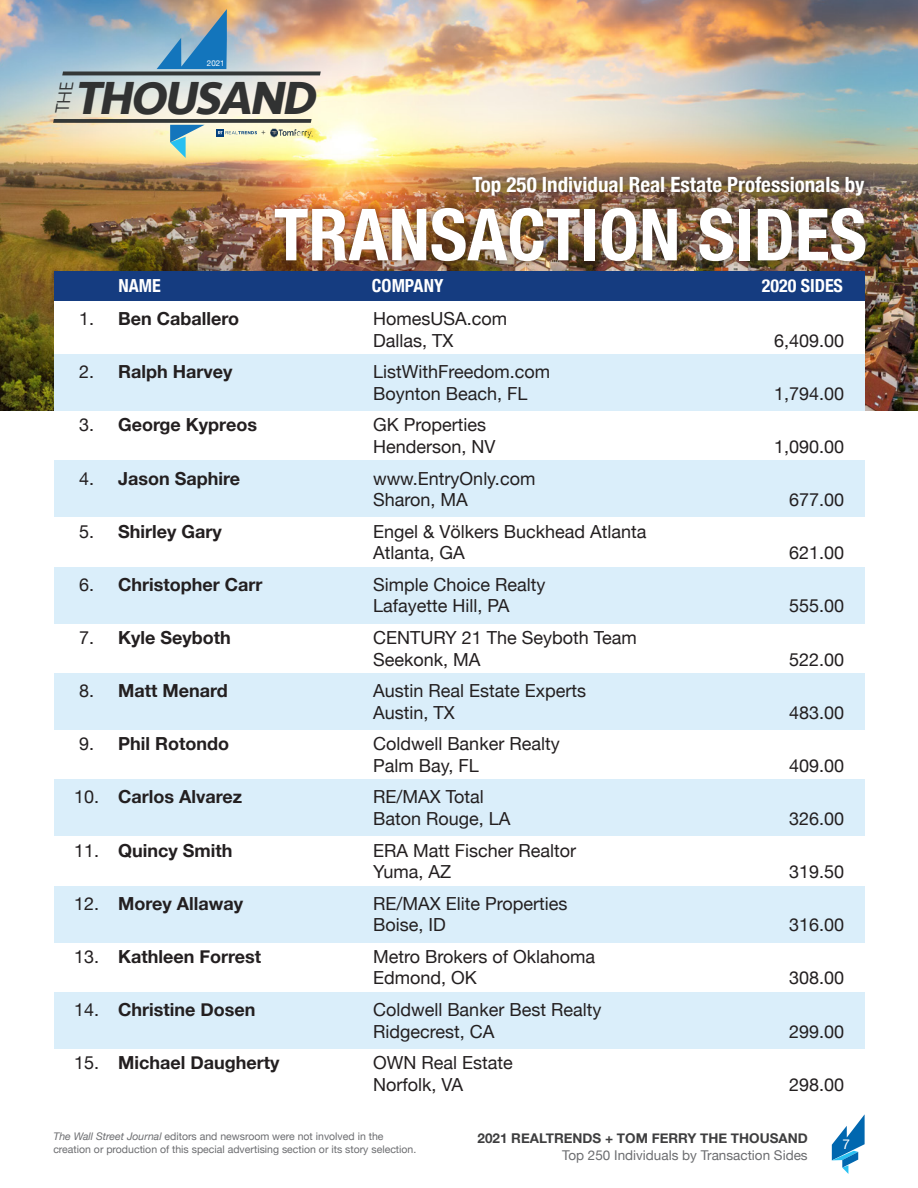
<style>
.page{position:relative;width:918px;height:1188px;background:#fff}
.page>*{position:absolute;margin:0;border:0;box-sizing:border-box;transform-origin:0 0}
.t1{font:700 condensed 72px "Helvetica Neue";color:#fff}
.t2{font:italic 700 47.7px "Seravek";color:#313232}
.t3{font:700 condensed 21px "Helvetica Neue";color:#fff}
.t4{font:18px/21.6px "Helvetica Neue";color:#231f20}
.t5{font:700 18px "Helvetica Neue";color:#231f20}
.t6{font:700 condensed 18px "Helvetica Neue";color:#fff}
.t7{font:13.5px "Helvetica Neue";color:#6c6d70}
.t8{font:700 13.5px "Helvetica Neue";color:#3e3e3f}
.t9{font:13.5px "Helvetica Neue";color:#fff}
.t10{font:10.5px/12.6px "Helvetica Neue";color:#6c6d70}
.t11{font:7.95px "Helvetica Neue";color:#fff}
.t12{font:300 7.95px "Seravek";color:#333737}
.s1{font-weight:400}
.s2{font-style:italic}
</style>
<div class="page">
<svg style="left:832px;top:1114px;width:33px;height:60px"></svg>
<img style="left:0;top:0;width:918px;height:410px">
<div style="left:467px;top:171px;width:403px;height:31px;background:#231f20;opacity:.55"></div>
<div style="left:269px;top:202px;width:602px;height:65px;background:#231f20;opacity:.55"></div>
<div style="left:54px;top:272px;width:811px;height:29px;background:#153c80"></div>
<div style="left:54px;top:301px;width:811px;height:800px;background:#fff"></div>
<div style="left:54px;top:354px;width:811px;height:56px;background:#daeefa"></div>
<div style="left:54px;top:461px;width:811px;height:56px;background:#daeefa"></div>
<div style="left:54px;top:567px;width:811px;height:56px;background:#daeefa"></div>
<div style="left:54px;top:673px;width:811px;height:57px;background:#daeefa"></div>
<div style="left:54px;top:780px;width:811px;height:56px;background:#daeefa"></div>
<div style="left:54px;top:886px;width:811px;height:56px;background:#daeefa"></div>
<div style="left:54px;top:993px;width:811px;height:56px;background:#daeefa"></div>
<svg style="left:62px;top:9px;width:259px;height:66px;background:#99a9b2"></svg>
<svg style="left:53px;top:119px;width:259px;height:39px;background:#d9d5ac"></svg>
<img style="left:270px;top:129px;width:42px;height:8px">
<svg style="left:55px;top:83px;width:19px;height:30px"></svg>
<p class="t11" style="left:207px;top:58px;width:19px">2021</p>
<p class="t2" style="left:74px;top:60px;width:256px">THOUSAND</p>
<p class="t12" style="left:261px;top:128px;width:6px">+</p>
<p class="t3" style="left:472px;top:167px;width:394px">Top 250 Individual Real Estate Professionals by</p>
<p class="t1" style="left:274px;top:175px;width:595px">TRANSACTION SIDES</p>
<p class="t6" style="left:118px;top:270px;width:44px">NAME</p>
<p class="t6" style="left:372px;top:270px;width:73px">COMPANY</p>
<p class="t6" style="left:762px;top:270px;width:83px">2020 SIDES</p>
<p class="t5" style="left:79px;top:305px;width:161px"><span class="s1">1.</span> Ben Caballero</p>
<p class="t4" style="left:373px;top:309px;width:136px">HomesUSA.com<br>Dallas, TX</p>
<p class="t4" style="left:774px;top:331px;width:72px">6,409.00</p>
<p class="t5" style="left:79px;top:358px;width:155px"><span class="s1">2.</span> Ralph Harvey</p>
<p class="t4" style="left:373px;top:362px;width:179px">ListWithFreedom.com<br>Boynton Beach, FL</p>
<p class="t5" style="left:79px;top:411px;width:179px"><span class="s1">3.</span> George Kypreos</p>
<p class="t4" style="left:373px;top:415px;width:124px">GK Properties<br>Henderson, NV</p>
<p class="t5" style="left:79px;top:464px;width:163px"><span class="s1">4.</span> Jason Saphire</p>
<p class="t4" style="left:373px;top:468px;width:164px">www.EntryOnly.com<br>Sharon, MA</p>
<p class="t5" style="left:79px;top:517px;width:144px"><span class="s1">5.</span> Shirley Gary</p>
<p class="t4" style="left:373px;top:522px;width:275px">Engel &amp; Völkers Buckhead Atlanta<br>Atlanta, GA</p>
<p class="t5" style="left:79px;top:570px;width:185px"><span class="s1">6.</span> Christopher Carr</p>
<p class="t4" style="left:373px;top:575px;width:174px">Simple Choice Realty<br>Lafayette Hill, PA</p>
<p class="t5" style="left:79px;top:623px;width:153px"><span class="s1">7.</span> Kyle Seyboth</p>
<p class="t4" style="left:373px;top:628px;width:265px">CENTURY 21 The Seyboth Team<br>Seekonk, MA</p>
<p class="t5" style="left:79px;top:677px;width:150px"><span class="s1">8.</span> Matt Menard</p>
<p class="t4" style="left:373px;top:681px;width:215px">Austin Real Estate Experts<br>Austin, TX</p>
<p class="t5" style="left:79px;top:730px;width:151px"><span class="s1">9.</span> Phil Rotondo</p>
<p class="t4" style="left:373px;top:734px;width:188px">Coldwell Banker Realty<br>Palm Bay, FL</p>
<p class="t5" style="left:74px;top:783px;width:170px"><span class="s1">10.</span> Carlos Alvarez</p>
<p class="t4" style="left:373px;top:787px;width:139px">RE/MAX Total<br>Baton Rouge, LA</p>
<p class="t5" style="left:74px;top:836px;width:160px"><span class="s1">11.</span> Quincy Smith</p>
<p class="t4" style="left:373px;top:840px;width:205px">ERA Matt Fischer Realtor<br>Yuma, AZ</p>
<p class="t5" style="left:74px;top:889px;width:170px"><span class="s1">12.</span> Morey Allaway</p>
<p class="t4" style="left:373px;top:893px;width:196px">RE/MAX Elite Properties<br>Boise, ID</p>
<p class="t5" style="left:74px;top:942px;width:189px"><span class="s1">13.</span> Kathleen Forrest</p>
<p class="t4" style="left:373px;top:947px;width:224px">Metro Brokers of Oklahoma<br>Edmond, OK</p>
<p class="t5" style="left:74px;top:995px;width:183px"><span class="s1">14.</span> Christine Dosen</p>
<p class="t4" style="left:373px;top:1000px;width:230px">Coldwell Banker Best Realty<br>Ridgecrest, CA</p>
<p class="t5" style="left:74px;top:1049px;width:207px"><span class="s1">15.</span> Michael Daugherty</p>
<p class="t4" style="left:373px;top:1053px;width:141px">OWN Real Estate<br>Norfolk, VA</p>
<p class="t4" style="left:774px;top:384px;width:72px">1,794.00</p>
<p class="t4" style="left:774px;top:437px;width:72px">1,090.00</p>
<p class="t4" style="left:789px;top:490px;width:57px">677.00</p>
<p class="t4" style="left:789px;top:543px;width:57px">621.00</p>
<p class="t4" style="left:789px;top:596px;width:57px">555.00</p>
<p class="t4" style="left:789px;top:649px;width:57px">522.00</p>
<p class="t4" style="left:789px;top:703px;width:57px">483.00</p>
<p class="t4" style="left:789px;top:756px;width:57px">409.00</p>
<p class="t4" style="left:789px;top:809px;width:57px">326.00</p>
<p class="t4" style="left:789px;top:862px;width:57px">319.50</p>
<p class="t4" style="left:789px;top:915px;width:57px">316.00</p>
<p class="t4" style="left:789px;top:968px;width:57px">308.00</p>
<p class="t4" style="left:789px;top:1021px;width:57px">299.00</p>
<p class="t4" style="left:789px;top:1074px;width:57px">298.00</p>
<p class="t10" style="left:53px;top:1131px;width:365px"><span class="s2">The Wall Street Journal</span> editors and newsroom were not involved in the creation or production of this special advertising section or its story selection.</p>
<p class="t8" style="left:478px;top:1128px;width:332px">2021 REALTRENDS + TOM FERRY THE THOUSAND</p>
<p class="t7" style="left:562px;top:1145px;width:247px">Top 250 Individuals by Transaction Sides</p>
<p class="t9" style="left:842px;top:1135px;width:9px">7</p>
</div>
